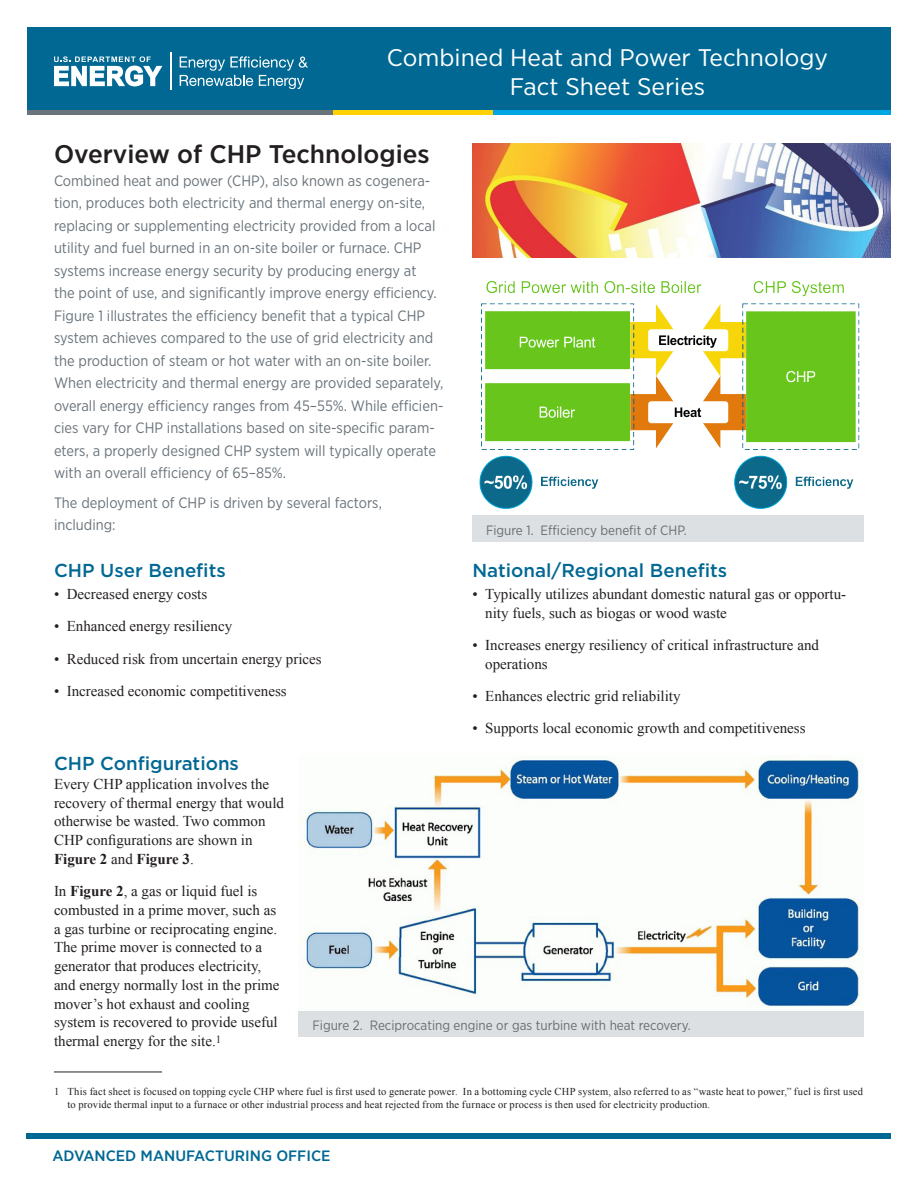
<style>
.page{position:relative;width:918px;height:1188px;background:#fff}
.page>*{position:absolute;margin:0;border:0;box-sizing:border-box;transform-origin:0 0}
.t1{font:500 25.5px "Gotham Narrow";color:#231f20;scale:1.1 1}
.t2{font:24px/28.8px "Gotham Narrow";color:#fff;text-align:center;scale:1.1 1}
.subhead_1{font:500 18.75px "Gotham";color:#006893}
.intro_statement{font:500 18.75px "Gotham";color:#006893}
.intro_statement-2{font:15px/22.5px "Gotham Narrow";color:#6a747b}
.body_text{font:15px/18.8px "Times New Roman";color:#231f20}
.t3{font:500 15px "Gotham Narrow";color:#006893;scale:1.1 1}
.t4{font:13.5px "Gotham Narrow";color:#6c6d70}
.footnote{font:10.5px/12.8px "Times New Roman";letter-spacing:.02em;color:#231f20}
.s1{font-weight:700}
</style>
<div class="page">
<hr style="left:54px;top:1072px;width:108px;height:1px;background:#231f20">
<div style="left:299px;top:1011px;width:565px;height:26px;background:#dde0e3"></div>
<div style="left:472px;top:515px;width:392px;height:26px;background:#dde0e3"></div>
<div style="left:27px;top:27px;width:864px;height:84px;background:#006893"></div>
<svg style="left:54px;top:56px;width:108px;height:30px"></svg>
<hr style="left:171px;top:53px;width:1px;height:37px;background:#fff">
<svg style="left:180px;top:56px;width:128px;height:33px"></svg>
<div style="left:27px;top:110px;width:311px;height:5px;background:#6a747b"></div>
<div style="left:333px;top:110px;width:161px;height:5px;background:#fed105"></div>
<div style="left:494px;top:110px;width:397px;height:5px;background:#00a5e3"></div>
<div style="left:27px;top:1133px;width:864px;height:6px;background:#006893"></div>
<img style="left:472px;top:143px;width:419px;height:115px">
<img style="left:479px;top:281px;width:381px;height:228px">
<img style="left:300px;top:755px;width:561px;height:252px">
<h2 class="t2" style="left:387px;top:43px;width:403px">Combined Heat and Power Technology<br>Fact Sheet Series</h2>
<p class="t1" style="left:54px;top:139px;width:343px">Overview of CHP Technologies</p>
<p class="intro_statement-2" style="left:54px;top:169px;width:391px">Combined heat and power (CHP), also known as cogenera&shy;tion, produces both electricity and thermal energy on-site, replacing or supplementing electricity provided from a local utility and fuel burned in an on-site boiler or furnace. CHP systems increase energy security by producing energy at<br>the point of use, and significantly improve energy efficiency.<br>Figure 1 illustrates the efficiency benefit that a typical CHP system achieves compared to the use of grid electricity and the production of steam or hot water with an on-site boiler.<br>When electricity and thermal energy are provided separately, overall energy efficiency ranges from 45–55%. While efficien&shy;cies vary for CHP installations based on site-specific param&shy;eters, a properly designed CHP system will typically operate with an overall efficiency of 65–85%.</p>
<p class="intro_statement-2" style="left:54px;top:491px;width:329px">The deployment of CHP is driven by several factors,</p>
<p class="intro_statement-2" style="left:54px;top:514px;width:63px">including:</p>
<p class="t4" style="left:486px;top:522px;width:202px">Figure 1. Efficiency benefit of CHP.</p>
<p class="subhead_1" style="left:54px;top:559px;width:173px">CHP User Benefits</p>
<p class="body_text" style="left:54px;top:584px;width:155px">• Decreased energy costs</p>
<p class="body_text" style="left:54px;top:617px;width:180px">• Enhanced energy resiliency</p>
<p class="body_text" style="left:54px;top:649px;width:269px">• Reduced risk from uncertain energy prices</p>
<p class="body_text" style="left:54px;top:681px;width:234px">• Increased economic competitiveness</p>
<p class="subhead_1" style="left:472px;top:559px;width:256px">National/Regional Benefits</p>
<p class="body_text" style="left:485px;top:584px;width:362px;text-indent:-13px">• Typically utilizes abundant domestic natural gas or opportu&shy;nity fuels, such as biogas or wood waste</p>
<p class="body_text" style="left:485px;top:635px;width:335px;text-indent:-13px">• Increases energy resiliency of critical infrastructure and operations</p>
<p class="body_text" style="left:472px;top:686px;width:210px">• Enhances electric grid reliability</p>
<p class="body_text" style="left:472px;top:719px;width:335px">• Supports local economic growth and competitiveness</p>
<p class="intro_statement" style="left:54px;top:752px;width:187px">CHP Configurations</p>
<p class="body_text" style="left:54px;top:774px;width:232px">Every CHP application involves the recovery of thermal energy that would otherwise be wasted. Two common<br>CHP configurations are shown in<br><span class="s1">Figure 2</span> and <span class="s1">Figure 3</span>.</p>
<p class="body_text" style="left:54px;top:881px;width:227px">In <span class="s1">Figure 2</span>, a gas or liquid fuel is combusted in a prime mover, such as a gas turbine or reciprocating engine.<br>The prime mover is connected to a generator that produces electricity, and energy normally lost in the prime mover’s hot exhaust and cooling system is recovered to provide useful thermal energy for the site.<sup>1</sup></p>
<p class="t4" style="left:312px;top:1017px;width:380px">Figure 2. Reciprocating engine or gas turbine with heat recovery.</p>
<p class="footnote" style="left:68px;top:1085px;width:797px;text-indent:-14px">1 This fact sheet is focused on topping cycle CHP where fuel is first used to generate power. In a bottoming cycle CHP system, also referred to as “waste heat to power,” fuel is first used to provide thermal input to a furnace or other industrial process and heat rejected from the furnace or process is then used for electricity production.</p>
<p class="t3" style="left:52px;top:1146px;width:254px">ADVANCED MANUFACTURING OFFICE</p>
</div>
